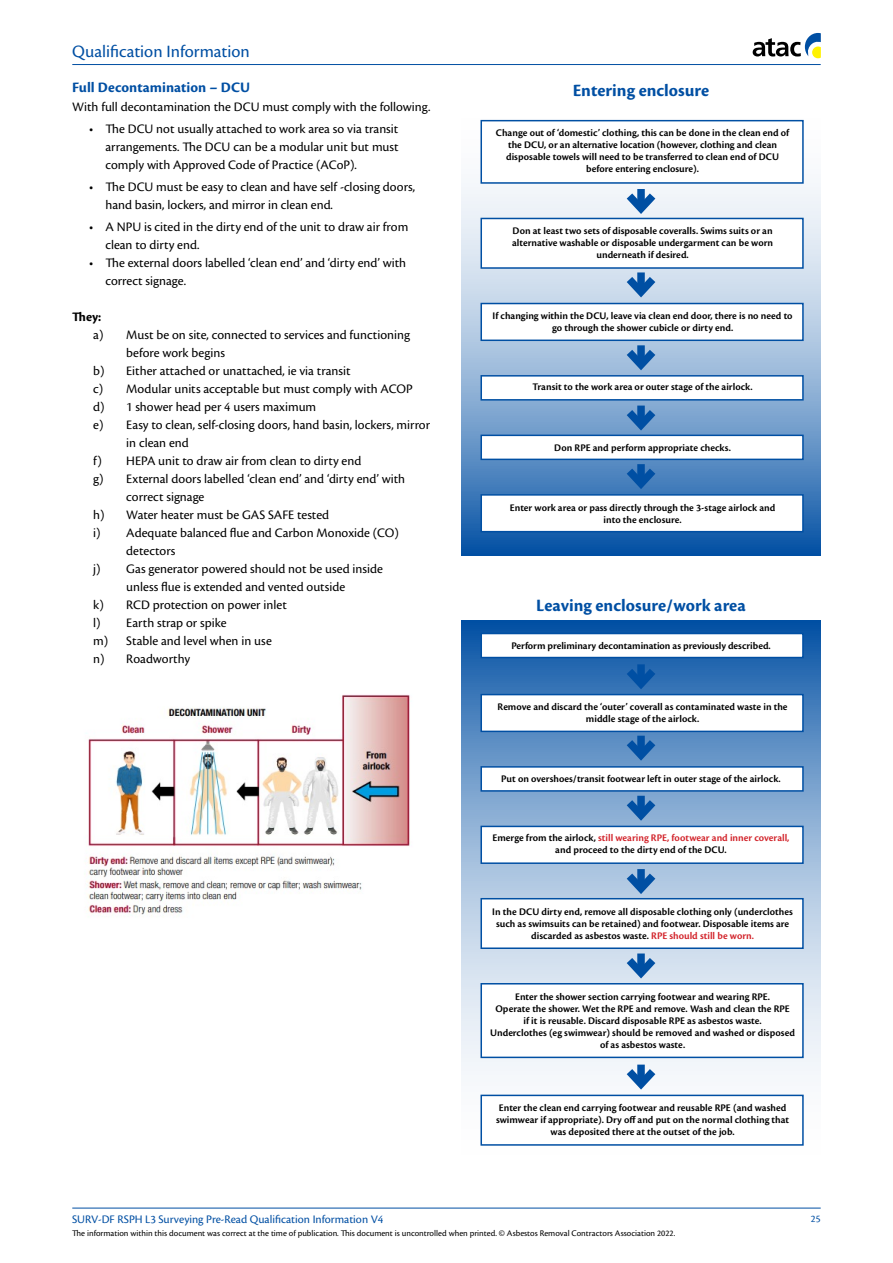
<style>
.page{position:relative;width:893px;height:1263px;background:#fff}
.page>*{position:absolute;margin:0;border:0;box-sizing:border-box;transform-origin:0 0}
.t1{font:700 18px "Cronos Pro";color:#004fa3}
.t2{font:18px "Cronos Pro";color:#004fa3}
.t3{font:700 15px "Cronos Pro";letter-spacing:.005em;color:#004fa3}
.t4{font:13.5px/18px "Cronos Pro";color:#000}
.t5{font:700 13.5px "Cronos Pro";color:#000}
.t6{font:12px "Cronos Pro";color:#004fa3}
.t7{font:600 10.5px/12px "Cronos Pro";color:#000;text-align:center}
.t8{font:10.5px "Cronos Pro";color:#004fa3}
.t9{font:9px "Cronos Pro";color:#000}
.s1{color:#d2232a}
</style>
<div class="page">
<hr style="left:72px;top:64px;width:749px;height:1px;background:#004fa3">
<hr style="left:72px;top:1208px;width:749px;height:1px;background:#004fa3">
<svg style="left:753px;top:33px;width:68px;height:25px"></svg>
<svg style="left:461px;top:119px;width:360px;height:437px;background:#91b2d6"></svg>
<div style="left:480px;top:120px;width:324px;height:64px;background:#fff;border:2px solid #004fa3"></div>
<svg style="left:619px;top:185px;width:44px;height:33px"></svg>
<svg style="left:619px;top:269px;width:44px;height:34px"></svg>
<div style="left:480px;top:218px;width:324px;height:51px;background:#fff;border:2px solid #004fa3"></div>
<svg style="left:619px;top:342px;width:44px;height:33px"></svg>
<div style="left:480px;top:303px;width:324px;height:38px;background:#fff;border:2px solid #004fa3"></div>
<svg style="left:619px;top:402px;width:44px;height:33px"></svg>
<div style="left:480px;top:375px;width:324px;height:26px;background:#fff;border:2px solid #004fa3"></div>
<svg style="left:619px;top:461px;width:44px;height:33px"></svg>
<div style="left:480px;top:435px;width:324px;height:25px;background:#fff;border:2px solid #004fa3"></div>
<div style="left:480px;top:494px;width:324px;height:38px;background:#fff;border:2px solid #004fa3"></div>
<svg style="left:461px;top:620px;width:360px;height:475px;background:#8fb1d6"></svg>
<div style="left:480px;top:633px;width:324px;height:25px;background:#fff;border:2px solid #004fa3"></div>
<div style="left:480px;top:694px;width:324px;height:38px;background:#fff;border:2px solid #004fa3"></div>
<svg style="left:619px;top:661px;width:44px;height:34px"></svg>
<div style="left:480px;top:766px;width:324px;height:26px;background:#fff;border:2px solid #004fa3"></div>
<svg style="left:619px;top:732px;width:44px;height:34px"></svg>
<div style="left:480px;top:826px;width:324px;height:38px;background:#fff;border:2px solid #004fa3"></div>
<div style="left:480px;top:898px;width:324px;height:51px;background:#fff;border:2px solid #004fa3"></div>
<svg style="left:619px;top:865px;width:44px;height:34px"></svg>
<svg style="left:619px;top:792px;width:44px;height:34px"></svg>
<div style="left:480px;top:983px;width:324px;height:75px;background:#fff;border:2px solid #004fa3"></div>
<svg style="left:619px;top:950px;width:44px;height:34px"></svg>
<div style="left:480px;top:1095px;width:324px;height:51px;background:#fff;border:2px solid #004fa3"></div>
<svg style="left:619px;top:1061px;width:44px;height:34px"></svg>
<img style="left:86px;top:694px;width:324px;height:222px">
<h1 class="t2" style="left:72px;top:41px;width:179px">Qualification Information</h1>
<h2 class="t3" style="left:72px;top:79px;width:179px">Full Decontamination – DCU</h2>
<p class="t4" style="left:72px;top:97px;width:360px">With full decontamination the DCU must comply with the following.</p>
<p class="t4" style="left:105px;top:120px;width:295px;text-align:justify;text-indent:-16px">• The DCU not usually attached to work area so via transit arrangements. The DCU can be a modular unit but must comply with Approved Code of Practice (ACoP).</p>
<p class="t4" style="left:105px;top:178px;width:311px;text-indent:-16px">• The DCU must be easy to clean and have self -closing doors, hand basin, lockers, and mirror in clean end.</p>
<p class="t4" style="left:105px;top:218px;width:304px;text-indent:-16px">• A NPU is cited in the dirty end of the unit to draw air from clean to dirty end.</p>
<p class="t4" style="left:105px;top:254px;width:302px;text-indent:-16px">• The external doors labelled ‘clean end’ and ‘dirty end’ with correct signage.</p>
<p class="t5" style="left:72px;top:309px;width:31px">They:</p>
<p class="t4" style="left:93px;top:326px;width:318px">a) Must be on site, connected to services and functioning</p>
<p class="t4" style="left:126px;top:344px;width:100px">before work begins</p>
<p class="t4" style="left:93px;top:362px;width:259px">b) Either attached or unattached, ie via transit</p>
<p class="t4" style="left:93px;top:380px;width:321px">c) Modular units acceptable but must comply with ACOP</p>
<p class="t4" style="left:93px;top:398px;width:224px">d) 1 shower head per 4 users maximum</p>
<p class="t4" style="left:93px;top:416px;width:338px">e) Easy to clean, self-closing doors, hand basin, lockers, mirror</p>
<p class="t4" style="left:126px;top:434px;width:64px">in clean end</p>
<p class="t4" style="left:93px;top:452px;width:269px">f) HEPA unit to draw air from clean to dirty end</p>
<p class="t4" style="left:93px;top:470px;width:313px">g) External doors labelled ‘clean end’ and ‘dirty end’ with</p>
<p class="t4" style="left:126px;top:488px;width:80px">correct signage</p>
<p class="t4" style="left:93px;top:506px;width:237px">h) Water heater must be GAS SAFE tested</p>
<p class="t4" style="left:93px;top:524px;width:307px">i) Adequate balanced flue and Carbon Monoxide (CO)</p>
<p class="t4" style="left:126px;top:542px;width:51px">detectors</p>
<p class="t4" style="left:93px;top:560px;width:291px">j) Gas generator powered should not be used inside</p>
<p class="t4" style="left:126px;top:578px;width:221px">unless flue is extended and vented outside</p>
<p class="t4" style="left:93px;top:596px;width:195px">k) RCD protection on power inlet</p>
<p class="t4" style="left:93px;top:614px;width:135px">l) Earth strap or spike</p>
<p class="t4" style="left:93px;top:632px;width:180px">m) Stable and level when in use</p>
<p class="t4" style="left:93px;top:650px;width:98px">n) Roadworthy</p>
<h1 class="t1" style="left:573px;top:80px;width:138px">Entering enclosure</h1>
<p class="t7" style="left:496px;top:127px;width:295px">Change out of ‘domestic’ clothing, this can be done in the clean end of the DCU, or an alternative location (however, clothing and clean disposable towels will need to be transferred to clean end of DCU before entering enclosure).</p>
<p class="t7" style="left:512px;top:225px;width:263px">Don at least two sets of disposable coveralls. Swims suits or an alternative washable or disposable undergarment can be worn underneath if desired.</p>
<p class="t7" style="left:493px;top:310px;width:302px">If changing within the DCU, leave via clean end door, there is no need to go through the shower cubicle or dirty end.</p>
<p class="t7" style="left:533px;top:381px;width:222px">Transit to the work area or outer stage of the airlock.</p>
<p class="t7" style="left:554px;top:442px;width:178px">Don RPE and perform appropriate checks.</p>
<p class="t7" style="left:510px;top:501px;width:267px">Enter work area or pass directly through the 3-stage airlock and into the enclosure.</p>
<h1 class="t1" style="left:536px;top:595px;width:211px">Leaving enclosure/work area</h1>
<p class="t7" style="left:511px;top:640px;width:261px">Perform preliminary decontamination as previously described.</p>
<p class="t7" style="left:498px;top:701px;width:292px">Remove and discard the ‘outer’ coverall as contaminated waste in the middle stage of the airlock.</p>
<p class="t7" style="left:501px;top:773px;width:281px">Put on overshoes/transit footwear left in outer stage of the airlock.</p>
<p class="t7" style="left:493px;top:832px;width:298px">Emerge from the airlock, <span class="s1">still wearing RPE, footwear and inner coverall, </span>and proceed to the dirty end of the DCU.</p>
<p class="t7" style="left:492px;top:905px;width:302px">In the DCU dirty end, remove all disposable clothing only (underclothes such as swimsuits can be retained) and footwear. Disposable items are discarded as asbestos waste. <span class="s1">RPE should still be worn.</span></p>
<p class="t7" style="left:490px;top:990px;width:306px">Enter the shower section carrying footwear and wearing RPE.<br>Operate the shower. Wet the RPE and remove. Wash and clean the RPE<br>if it is reusable. Discard disposable RPE as asbestos waste.<br>Underclothes (eg swimwear) should be removed and washed or disposed of as asbestos waste.</p>
<p class="t7" style="left:496px;top:1102px;width:295px">Enter the clean end carrying footwear and reusable RPE (and washed swimwear if appropriate). Dry off and put on the normal clothing that was deposited there at the outset of the job.</p>
<p class="t6" style="left:72px;top:1213px;width:313px">SURV-DF RSPH L3 Surveying Pre-Read Qualification Information V4</p>
<p class="t9" style="left:72px;top:1228px;width:605px">The information within this document was correct at the time of publication. This document is uncontrolled when printed. © Asbestos Removal Contractors Association 2022.</p>
<p class="t8" style="left:811px;top:1213px;width:11px">25</p>
</div>
